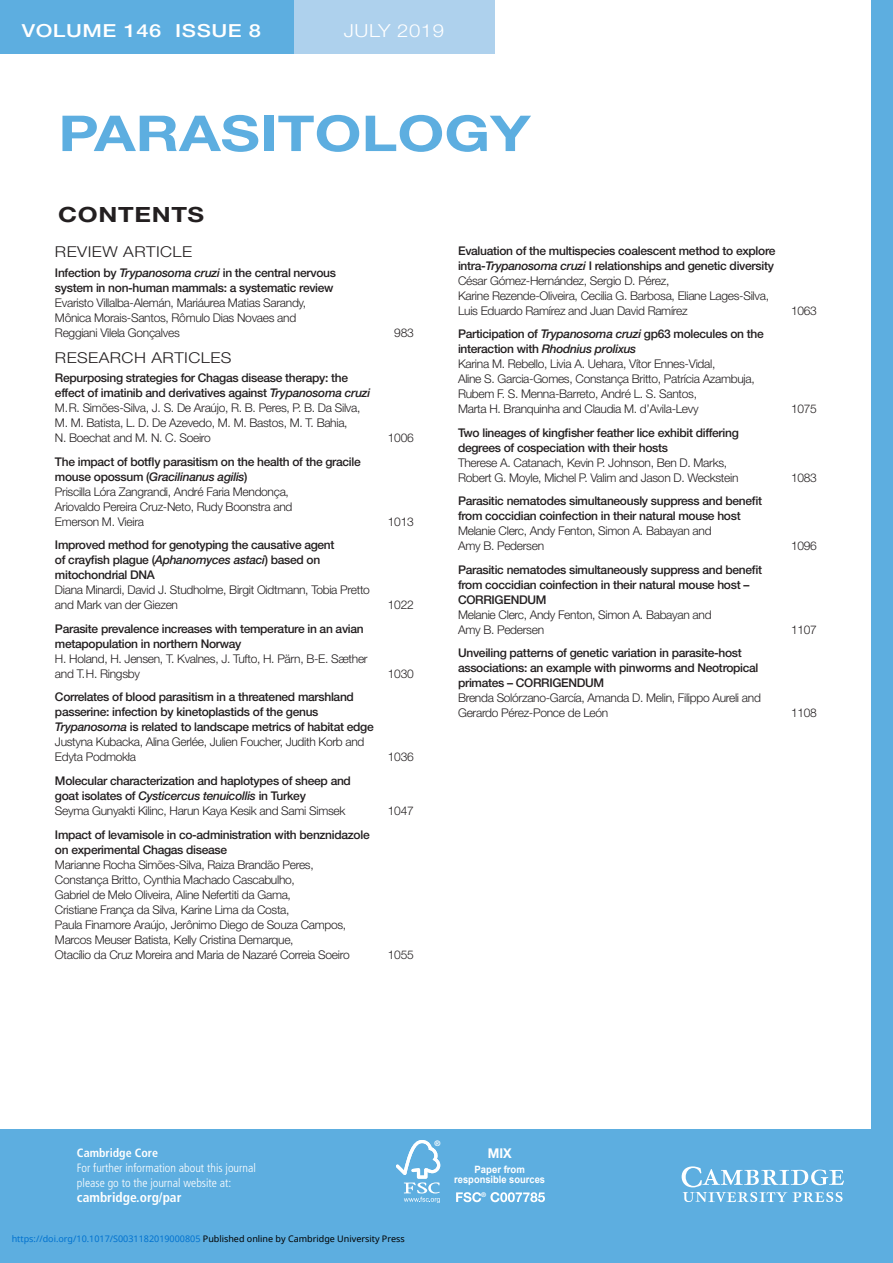
<style>
.page{position:relative;width:893px;height:1263px;background:#fff}
.page>*{position:absolute;margin:0;border:0;box-sizing:border-box;transform-origin:0 0}
.t1{font:700 49.5px "Helvetica Neue";color:#5daee0;scale:1.22 1}
.t2{font:700 21px "Helvetica Neue";letter-spacing:.025em;color:#231f20;scale:1.22 1}
.t3{font:500 18px "Helvetica Neue";letter-spacing:.025em;color:#fff;scale:1.22 1}
.t4{font:300 18px "Helvetica Neue";letter-spacing:.025em;color:#fff;scale:1.13 1}
.t5{font:300 15px "Helvetica Neue";letter-spacing:.025em;color:#231f20;scale:1.13 1}
.t6{font:700 condensed 13.5px "Frutiger";color:#fff}
.t7{font:700 13.5px "Helvetica Neue";color:#fff;scale:.95 1}
.t8{font:300 12px/15px "Helvetica Neue";letter-spacing:-.025em;color:#231f20}
.t9{font:500 12px/15px "Helvetica Neue";letter-spacing:-.025em;color:#231f20}
.t10{font:300 condensed 12px/15px "Frutiger";color:#fff}
.t11{font:700 10.2px "Arial";color:#fff;scale:.91 1}
.t12{font:700 10.05px "Arial";color:#fff;scale:.95 1}
.t13{font:9px "Noto Sans";color:#0172cf}
.t14{font:700 7.65px "Helvetica Neue";color:#fff}
.t15{font:700 6.45px "Helvetica Neue";color:#fff}
.s1{font-weight:500}
.s2{font-weight:500;font-style:italic}
.s3{font-style:italic}
.s4{font-weight:300}
.s5{font-weight:700}
.s6{color:#000}
</style>
<div class="page">
<div style="left:0;top:1129px;width:892px;height:134px;background:#5daee0"></div>
<div style="left:871px;top:0;width:21px;height:1263px;background:#5daee0"></div>
<svg style="left:681px;top:1166px;width:163px;height:36px"></svg>
<div style="left:0;top:0;width:320px;height:54px;background:#5daee0"></div>
<div style="left:294px;top:0;width:200px;height:54px;background:#aed1ed"></div>
<svg style="left:396px;top:1140px;width:44px;height:63px"></svg>
<svg style="left:456px;top:1192px;width:25px;height:10px"></svg>
<svg style="left:490px;top:1192px;width:55px;height:10px"></svg>
<p class="t3" style="left:22px;top:24px;width:198px">VOLUME 146 ISSUE 8</p>
<p class="t4" style="left:344px;top:24px;width:90px">JULY 2019</p>
<p class="t1" style="left:58px;top:116px;width:388px">PARASITOLOGY</p>
<p class="t2" style="left:58px;top:207px;width:121px">CONTENTS</p>
<p class="t5" style="left:55px;top:247px;width:123px">REVIEW ARTICLE</p>
<p class="t8" style="left:55px;top:266px;width:282px"><span class="s1">Infection by</span> <span class="s2">Trypanosoma cruzi</span> <span class="s1">in the central nervous system in non-human mammals: a systematic review </span>Evaristo Villalba-Alemán, Mariáurea Matias Sarandy, Mônica Morais-Santos, Rômulo Dias Novaes and Reggiani Vilela Gonçalves</p>
<p class="t5" style="left:55px;top:352px;width:158px">RESEARCH ARTICLES</p>
<p class="t8" style="left:55px;top:372px;width:317px"><span class="s1">Repurposing strategies for Chagas disease therapy: the effect of imatinib and derivatives against</span> <span class="s2">Trypanosoma cruzi </span>M. R. Simões-Silva, J. S. De Araújo, R. B. Peres, P. B. Da Silva, M. M. Batista, L. D. De Azevedo, M. M. Bastos, M. T. Bahia,<br>N. Boechat and M. N. C. Soeiro</p>
<p class="t8" style="left:55px;top:455px;width:307px"><span class="s1">The impact of botfly parasitism on the health of the gracile mouse opossum (</span> <span class="s2">Gracilinanus agilis</span><span class="s1">)<br></span>Priscilla Lóra Zangrandi, André Faria Mendonça,<br>Ariovaldo Pereira Cruz-Neto, Rudy Boonstra and<br>Emerson M. Vieira</p>
<p class="t9" style="left:55px;top:539px;width:316px">Improved method for genotyping the causative agent<br>of crayfish plague ( <span class="s3">Aphanomyces astaci</span>) based on mitochondrial DNA<br><span class="s4">Diana Minardi, David J. Studholme, Birgit Oidtmann, Tobia Pretto and Mark van der Giezen</span></p>
<p class="t9" style="left:55px;top:622px;width:314px">Parasite prevalence increases with temperature in an avian metapopulation in northern Norway<br><span class="s4">H. Holand, H. Jensen, T. Kvalnes, J. Tufto, H. Pärn, B-E. Sæther and T. H. Ringsby</span></p>
<p class="t9" style="left:55px;top:691px;width:320px">Correlates of blood parasitism in a threatened marshland passerine: infection by kinetoplastids of the genus <span class="s3">Trypanosoma</span> is related to landscape metrics of habitat edge <span class="s4">Justyna Kubacka, Alina Gerlée, Julien Foucher, Judith Korb and Edyta Podmokła</span></p>
<p class="t9" style="left:55px;top:774px;width:297px">Molecular characterization and haplotypes of sheep and goat isolates of <span class="s3">Cysticercus tenuicollis</span> in Turkey<br><span class="s4">Seyma Gunyakti Kilinc, Harun Kaya Kesik and Sami Simsek</span></p>
<p class="t8" style="left:55px;top:828px;width:316px"><span class="s1">Impact of levamisole in co-administration with benznidazole on experimental Chagas disease<br></span>Marianne Rocha Simões-Silva, Raiza Brandão Peres, Constança Britto, Cynthia Machado Cascabulho,<br>Gabriel de Melo Oliveira, Aline Nefertiti da Gama,<br>Cristiane França da Silva, Karine Lima da Costa,<br>Paula Finamore Araújo, Jerônimo Diego de Souza Campos, Marcos Meuser Batista, Kelly Cristina Demarque,<br>Otacílio da Cruz Moreira and Maria de Nazaré Correia Soeiro</p>
<p class="t8" style="left:394px;top:326px;width:21px">983</p>
<p class="t8" style="left:388px;top:432px;width:27px">1006</p>
<p class="t8" style="left:388px;top:515px;width:27px">1013</p>
<p class="t8" style="left:388px;top:599px;width:27px">1022</p>
<p class="t8" style="left:388px;top:667px;width:27px">1030</p>
<p class="t8" style="left:388px;top:751px;width:27px">1036</p>
<p class="t8" style="left:388px;top:804px;width:27px">1047</p>
<p class="t8" style="left:388px;top:948px;width:27px">1055</p>
<p class="t8" style="left:458px;top:244px;width:319px"><span class="s1">Evaluation of the multispecies coalescent method to explore intra-</span> <span class="s2">Trypanosoma cruzi</span> <span class="s1">I relationships and genetic diversity </span>César Gómez-Hernández, Sergio D. Pérez,<br>Karine Rezende-Oliveira, Cecilia G. Barbosa, Eliane Lages-Silva, Luis Eduardo Ramírez and Juan David Ramírez</p>
<p class="t8" style="left:458px;top:328px;width:307px"><span class="s1">Participation of</span> <span class="s2">Trypanosoma cruzi</span> <span class="s1">gp63 molecules on the interaction with</span> <span class="s2">Rhodnius prolixus<br></span>Karina M. Rebello, Livia A. Uehara, Vítor Ennes-Vidal,<br>Aline S. Garcia-Gomes, Constança Britto, Patrícia Azambuja, Rubem F. S. Menna-Barreto, André L. S. Santos,<br>Marta H. Branquinha and Claudia M. d’Avila-Levy</p>
<p class="t8" style="left:458px;top:426px;width:282px"><span class="s1">Two lineages of kingfisher feather lice exhibit differing degrees of cospeciation with their hosts<br></span>Therese A. Catanach, Kevin P. Johnson, Ben D. Marks, Robert G. Moyle, Michel P. Valim and Jason D. Weckstein</p>
<p class="t9" style="left:458px;top:495px;width:306px">Parasitic nematodes simultaneously suppress and benefit from coccidian coinfection in their natural mouse host <span class="s4">Melanie Clerc, Andy Fenton, Simon A. Babayan and<br>Amy B. Pedersen</span></p>
<p class="t9" style="left:458px;top:563px;width:306px">Parasitic nematodes simultaneously suppress and benefit from coccidian coinfection in their natural mouse host – CORRIGENDUM<br><span class="s4">Melanie Clerc, Andy Fenton, Simon A. Babayan and<br>Amy B. Pedersen</span></p>
<p class="t9" style="left:458px;top:647px;width:304px">Unveiling patterns of genetic variation in parasite-host associations: an example with pinworms and Neotropical primates – CORRIGENDUM<br><span class="s4">Brenda Solórzano-García, Amanda D. Melin, Filippo Aureli and Gerardo Pérez-Ponce de León</span></p>
<p class="t8" style="left:790px;top:304px;width:27px">1063</p>
<p class="t8" style="left:790px;top:403px;width:27px">1075</p>
<p class="t8" style="left:790px;top:471px;width:27px">1083</p>
<p class="t8" style="left:790px;top:540px;width:27px">1096</p>
<p class="t8" style="left:790px;top:623px;width:27px">1107</p>
<p class="t8" style="left:790px;top:707px;width:27px">1108</p>
<p class="t10" style="left:77px;top:1146px;width:180px"><span class="s5">Cambridge Core<br></span>For further information about this journal please go to the journal website at:</p>
<p class="t6" style="left:77px;top:1192px;width:106px">cambridge.org/par</p>
<p class="t13" style="left:12px;top:1232px;width:394px">https://doi.org/10.1017/S0031182019000805 <span class="s6">Published online by Cambridge University Press</span></p>
<p class="t14" style="left:434px;top:1140px;width:8px">®</p>
<p class="t7" style="left:488px;top:1148px;width:27px">MIX</p>
<p class="t12" style="left:474px;top:1164px;width:55px">Paper from</p>
<p class="t11" style="left:454px;top:1174px;width:101px">responsible sources</p>
<p class="t15" style="left:481px;top:1192px;width:7px">®</p>
</div>
